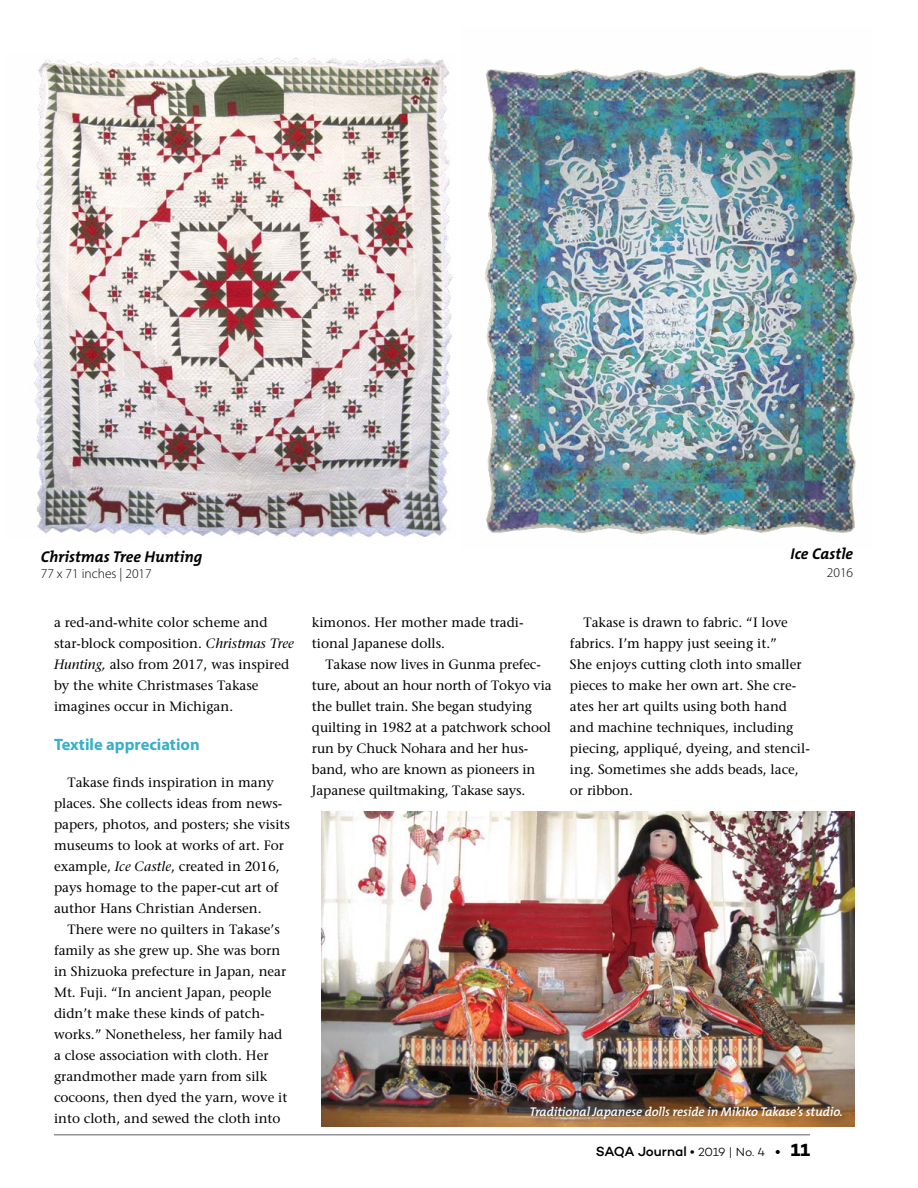
<style>
.page{position:relative;width:918px;height:1188px;background:#fff}
.page>*{position:absolute;margin:0;border:0;box-sizing:border-box;transform-origin:0 0}
.t1{font:700 16.5px "Myriad Pro";color:#3aafca}
.t2{font:italic 700 15.75px "The Mix B W7";color:#000}
.t3{font:13.5px/21px "Stone Serif";color:#000}
.t4{font:500 13.5px "Campton";letter-spacing:-.005em;color:#000}
.t5{font:300 13.5px "Myriad Pro";color:#000}
.t6{font:italic 600 12.75px "The Mix B W6";letter-spacing:-.01em;color:#fff}
.s1{font-style:italic}
.s2{font-weight:300;font-size:12px}
.s3{font-weight:700}
.s4{font-weight:700;font-size:18px}
</style>
<div class="page">
<hr style="left:54px;top:1134px;width:756px;height:2px;background:#939598">
<img style="left:34px;top:57px;width:419px;height:480px">
<img style="left:321px;top:812px;width:534px;height:315px">
<img style="left:485px;top:67px;width:372px;height:468px">
<div style="left:527px;top:1102px;width:327px;height:28px;background:#000;opacity:.45"></div>
<p class="t2" style="left:41px;top:546px;width:163px">Christmas Tree Hunting</p>
<p class="t5" style="left:41px;top:565px;width:113px">77 x 71 inches | 2017</p>
<p class="t3" style="left:54px;top:612px;width:241px">a red-and-white color scheme and star-block composition. <span class="s1">Christmas Tree Hunting,</span> also from 2017, was inspired by the white Christmases Takase imagines occur in Michigan.</p>
<p class="t1" style="left:54px;top:733px;width:147px">Textile appreciation</p>
<p class="t3" style="left:54px;top:772px;width:238px;text-indent:14px">Takase finds inspiration in many places. She collects ideas from news&shy;papers, photos, and posters; she visits museums to look at works of art. For example, <span class="s1">Ice Castle</span>, created in 2016, pays homage to the paper-cut art of author Hans Christian Andersen.</p>
<p class="t3" style="left:54px;top:919px;width:235px;text-indent:14px">There were no quilters in Takase’s family as she grew up. She was born in Shizuoka prefecture in Japan, near Mt. Fuji. “In ancient Japan, people didn’t make these kinds of patch&shy;works.” Nonetheless, her family had a close association with cloth. Her grandmother made yarn from silk cocoons, then dyed the yarn, wove it into cloth, and sewed the cloth into</p>
<p class="t3" style="left:312px;top:612px;width:213px">kimonos. Her mother made tradi&shy;tional Japanese dolls.</p>
<p class="t3" style="left:312px;top:654px;width:241px;text-indent:14px">Takase now lives in Gunma prefec&shy;ture, about an hour north of Tokyo via the bullet train. She began studying quilting in 1982 at a patchwork school run by Chuck Nohara and her hus&shy;band, who are known as pioneers in Japanese quiltmaking, Takase says.</p>
<p class="t2" style="left:791px;top:543px;width:64px">Ice Castle</p>
<p class="t5" style="left:827px;top:565px;width:28px">2016</p>
<p class="t3" style="left:570px;top:612px;width:241px;text-indent:14px">Takase is drawn to fabric. “I love fabrics. I’m happy just seeing it.”<br>She enjoys cutting cloth into smaller pieces to make her own art. She cre&shy;ates her art quilts using both hand and machine techniques, including piecing, appliqué, dyeing, and stencil&shy;ing. Sometimes she adds beads, lace, or ribbon.</p>
<p class="t6" style="left:530px;top:1104px;width:315px">Traditional Japanese dolls reside in Mikiko Takase’s studio.</p>
<p class="t4" style="left:596px;top:1143px;width:216px">SAQA Journal • <span class="s2">2019 | No. 4</span> <span class="s3">•</span> <span class="s4">11</span></p>
</div>
